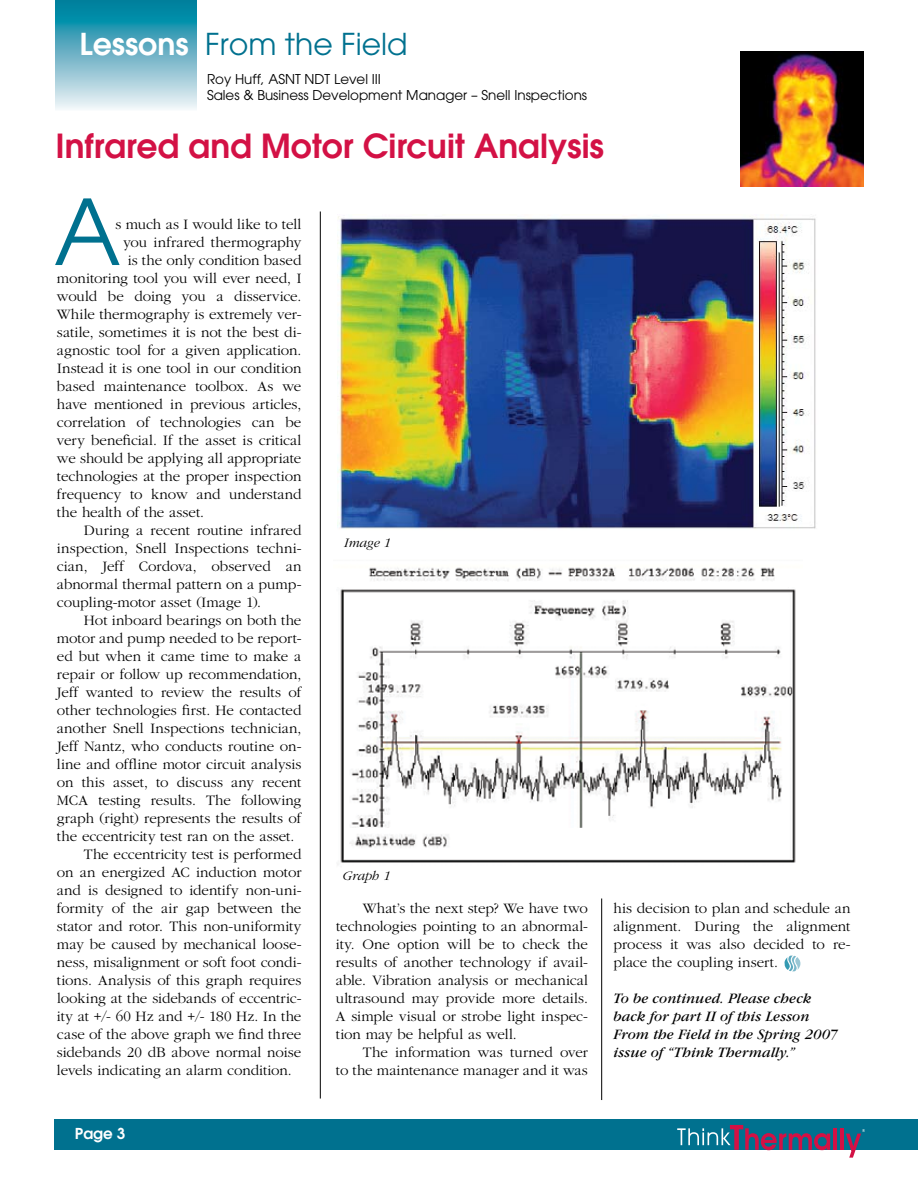
<style>
.page{position:relative;width:918px;height:1188px;background:#fff}
.page>*{position:absolute;margin:0;border:0;box-sizing:border-box;transform-origin:0 0}
.t1{font:90px "Avant Garde";color:#00718f}
.t2{font:600 33px "Avant Garde";color:#d31145}
.t3{font:30px "Avant Garde";color:#00718f}
.t4{font:300 15px/18px "Garamond";color:#000;text-align:justify}
.t5{font:italic 15px/18px "Garamond";letter-spacing:.01em;color:#000}
.t6{font:600 15px "Avant Garde";color:#fff}
.t7{font:13.5px/16.2px "Avant Garde";color:#000}
.t8{font:italic 300 13.5px "Garamond";color:#000}
.s1{font-weight:600;color:#fff}
</style>
<div class="page">
<svg style="left:55px;top:0;width:141px;height:109px;background:#6bb5c7"></svg>
<hr style="left:320px;top:212px;width:1px;height:887px;background:#000">
<svg style="left:784px;top:955px;width:17px;height:17px"></svg>
<div style="left:54px;top:1120px;width:864px;height:30px;background:#00718f"></div>
<svg style="left:677px;top:1125px;width:153px;height:25px"></svg>
<hr style="left:834px;top:1128px;width:3px;height:22px;background:#d31145">
<hr style="left:840px;top:1128px;width:4px;height:22px;background:#d31145">
<img style="left:741px;top:51px;width:122px;height:135px">
<svg style="left:846px;top:1129px;width:19px;height:29px"></svg>
<img style="left:337px;top:216px;width:479px;height:313px">
<img style="left:337px;top:567px;width:459px;height:298px">
<hr style="left:601px;top:898px;width:1px;height:202px;background:#000">
<h3 class="t3" style="left:80px;top:26px;width:330px"><span class="s1">Lessons</span> From the Field</h3>
<p class="t7" style="left:207px;top:71px;width:382px">Roy Huff, ASNT NDT Level III<br>Sales &amp; Business Development Manager – Snell Inspections</p>
<h2 class="t2" style="left:55px;top:125px;width:550px">Infrared and Motor Circuit Analysis</h2>
<h1 class="t1" style="left:54px;top:179px;width:68px">A</h1>
<p class="t4" style="left:115px;top:215px;width:188px">s much as I would like to tell</p>
<p class="t4" style="left:123px;top:233px;width:180px">you infrared thermography</p>
<p class="t4" style="left:128px;top:251px;width:175px">is the only condition based</p>
<p class="t4" style="left:57px;top:269px;width:246px">monitoring tool you will ever need, I</p>
<p class="t4" style="left:57px;top:287px;width:246px">would be doing you a disservice.</p>
<p class="t4" style="left:57px;top:305px;width:246px">While thermography is extremely ver-</p>
<p class="t4" style="left:57px;top:323px;width:246px">satile, sometimes it is not the best di-</p>
<p class="t4" style="left:57px;top:341px;width:246px">agnostic tool for a given application.</p>
<p class="t4" style="left:57px;top:359px;width:246px">Instead it is one tool in our condition</p>
<p class="t4" style="left:57px;top:377px;width:246px">based maintenance toolbox. As we</p>
<p class="t4" style="left:57px;top:395px;width:246px">have mentioned in previous articles,</p>
<p class="t4" style="left:57px;top:413px;width:246px">correlation of technologies can be</p>
<p class="t4" style="left:57px;top:431px;width:246px">very beneficial. If the asset is critical</p>
<p class="t4" style="left:57px;top:449px;width:246px">we should be applying all appropriate</p>
<p class="t4" style="left:57px;top:467px;width:246px">technologies at the proper inspection</p>
<p class="t4" style="left:57px;top:485px;width:246px">frequency to know and understand</p>
<p class="t4" style="left:57px;top:503px;width:149px">the health of the asset.</p>
<p class="t4" style="left:84px;top:521px;width:219px">During a recent routine infrared</p>
<p class="t4" style="left:57px;top:539px;width:246px">inspection, Snell Inspections techni-</p>
<p class="t4" style="left:57px;top:557px;width:246px">cian, Jeff Cordova, observed an</p>
<p class="t4" style="left:57px;top:575px;width:246px">abnormal thermal pattern on a pump-</p>
<p class="t4" style="left:57px;top:593px;width:206px">coupling-motor asset (Image 1).</p>
<p class="t4" style="left:84px;top:611px;width:219px">Hot inboard bearings on both the</p>
<p class="t4" style="left:57px;top:629px;width:246px">motor and pump needed to be report-</p>
<p class="t4" style="left:57px;top:647px;width:246px">ed but when it came time to make a</p>
<p class="t4" style="left:57px;top:665px;width:246px">repair or follow up recommendation,</p>
<p class="t4" style="left:57px;top:683px;width:246px">Jeff wanted to review the results of</p>
<p class="t4" style="left:57px;top:701px;width:246px">other technologies first. He contacted</p>
<p class="t4" style="left:57px;top:719px;width:246px">another Snell Inspections technician,</p>
<p class="t4" style="left:57px;top:737px;width:246px">Jeff Nantz, who conducts routine on-</p>
<p class="t4" style="left:57px;top:755px;width:246px">line and offline motor circuit analysis</p>
<p class="t4" style="left:57px;top:773px;width:246px">on this asset, to discuss any recent</p>
<p class="t4" style="left:57px;top:791px;width:246px">MCA testing results. The following</p>
<p class="t4" style="left:57px;top:809px;width:246px">graph (right) represents the results of</p>
<p class="t4" style="left:57px;top:827px;width:239px">the eccentricity test ran on the asset.</p>
<p class="t4" style="left:84px;top:845px;width:219px">The eccentricity test is performed</p>
<p class="t4" style="left:57px;top:863px;width:246px">on an energized AC induction motor</p>
<p class="t4" style="left:57px;top:881px;width:246px">and is designed to identify non-uni-</p>
<p class="t4" style="left:57px;top:899px;width:246px">formity of the air gap between the</p>
<p class="t4" style="left:57px;top:917px;width:246px">stator and rotor. This non-uniformity</p>
<p class="t4" style="left:57px;top:935px;width:246px">may be caused by mechanical loose-</p>
<p class="t4" style="left:57px;top:953px;width:246px">ness, misalignment or soft foot condi-</p>
<p class="t4" style="left:57px;top:971px;width:246px">tions. Analysis of this graph requires</p>
<p class="t4" style="left:57px;top:989px;width:246px">looking at the sidebands of eccentric-</p>
<p class="t4" style="left:57px;top:1007px;width:246px">ity at +/- 60 Hz and +/- 180 Hz. In the</p>
<p class="t4" style="left:57px;top:1025px;width:246px">case of the above graph we find three</p>
<p class="t4" style="left:57px;top:1043px;width:246px">sidebands 20 dB above normal noise</p>
<p class="t4" style="left:57px;top:1061px;width:236px">levels indicating an alarm condition.</p>
<p class="t8" style="left:343px;top:536px;width:48px">Image 1</p>
<p class="t8" style="left:342px;top:869px;width:49px">Graph 1</p>
<p class="t4" style="left:336px;top:899px;width:254px;text-indent:27px">What’s the next step? We have two technologies pointing to an abnormal&shy;ity. One option will be to check the results of another technology if avail&shy;able. Vibration analysis or mechanical ultrasound may provide more details.<br>A simple visual or strobe light inspec&shy;tion may be helpful as well.</p>
<p class="t4" style="left:336px;top:1043px;width:254px;text-align:right">The information was turned over<br>to the maintenance manager and it was</p>
<p class="t4" style="left:613px;top:899px;width:239px">his decision to plan and schedule an alignment. During the alignment process it was also decided to re&shy;place the coupling insert.</p>
<p class="t5" style="left:613px;top:989px;width:226px">To be continued. Please check back for part II of this Lesson<br>From the Field in the Spring 2007 issue of “Think Thermally.”</p>
<p class="t6" style="left:75px;top:1123px;width:52px">Page 3</p>
</div>
